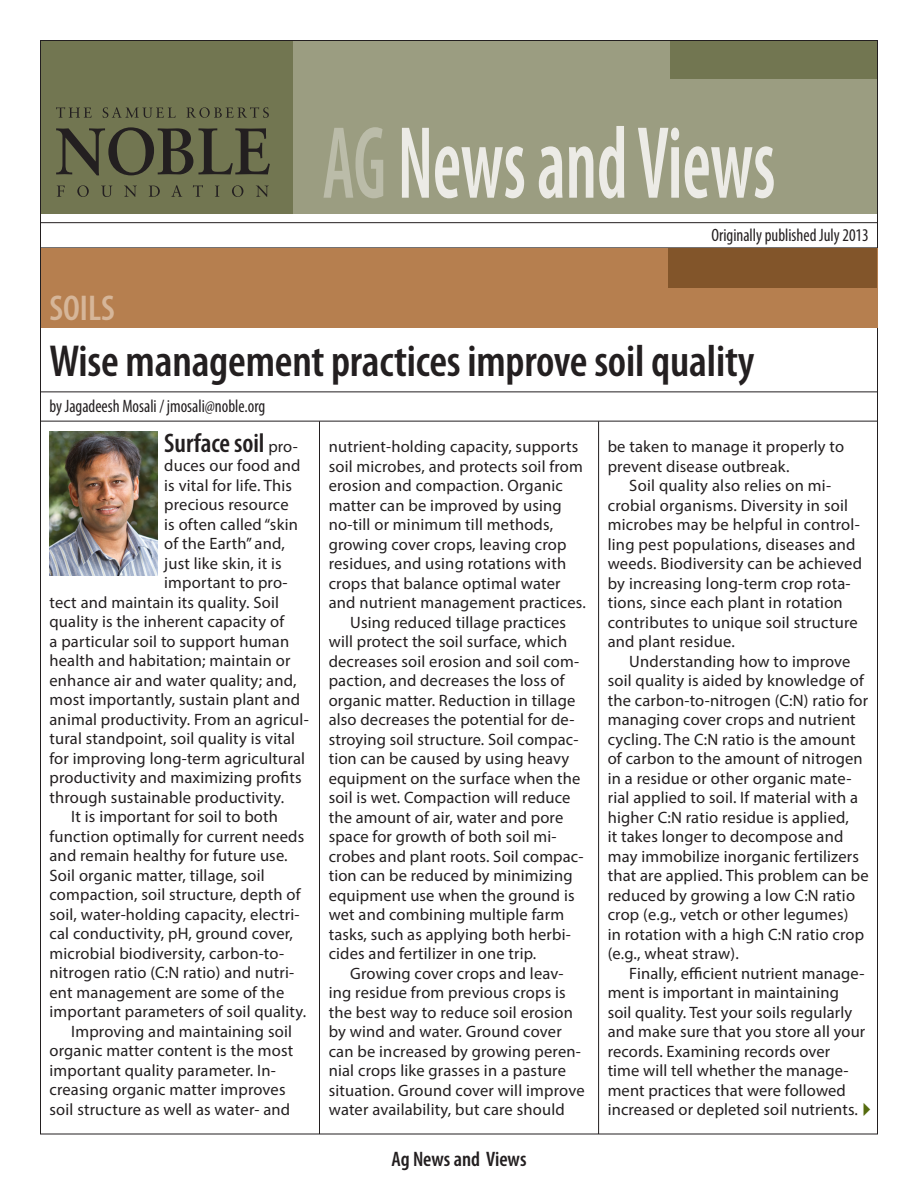
<style>
.page{position:relative;width:918px;height:1188px;background:#fff}
.page>*{position:absolute;margin:0;border:0;box-sizing:border-box;transform-origin:0 0}
.t1{font:600 condensed 103.65px "Myriad Pro";color:#ecebe6;scale:.69 1}
.t2{font:600 condensed 45px "Myriad Pro";letter-spacing:-.005em;color:#231f20}
.t3{font:600 condensed 36px "Myriad Pro";color:#d6b699}
.Body_Text-1st_Paragr{font:600 condensed 27px "Myriad Pro";letter-spacing:-.005em;color:#231f20}
.t4{font:600 condensed 21px "Myriad Pro";color:#231f20}
.BACKCOVERADDRESS{font:condensed 18px "Myriad Pro";color:#231f20;scale:.95 1}
.VOL_DATE{font:condensed 18px "Myriad Pro";color:#231f20;scale:.95 1}
.Body_Text{font:16.5px/19.5px "Myriad Pro";letter-spacing:.01em;color:#231f20}
.Body_Text-1st_Paragr-2{font:16.5px "Myriad Pro";letter-spacing:.01em;color:#231f20}
.s1{color:#bbbca9}
.s2{font-weight:400;font-stretch:normal;font-size:16.5px}
</style>
<div class="page">
<div style="left:293px;top:40px;width:585px;height:174px;background:#9b9d81"></div>
<div style="left:670px;top:40px;width:208px;height:40px;background:#727651"></div>
<div style="left:40px;top:40px;width:253px;height:174px;background:#727651"></div>
<hr style="left:40px;top:222px;width:838px;height:1px;background:#231f20">
<hr style="left:40px;top:421px;width:838px;height:1px;background:#231f20">
<svg style="left:56px;top:107px;width:36px;height:11px"></svg>
<svg style="left:103px;top:107px;width:73px;height:11px"></svg>
<svg style="left:186px;top:107px;width:83px;height:11px"></svg>
<svg style="left:56px;top:127px;width:214px;height:48px"></svg>
<svg style="left:57px;top:186px;width:8px;height:11px"></svg>
<svg style="left:77px;top:185px;width:12px;height:12px"></svg>
<svg style="left:102px;top:186px;width:10px;height:11px"></svg>
<svg style="left:124px;top:186px;width:12px;height:11px"></svg>
<svg style="left:149px;top:186px;width:11px;height:11px"></svg>
<svg style="left:171px;top:185px;width:11px;height:12px"></svg>
<svg style="left:193px;top:185px;width:10px;height:12px"></svg>
<svg style="left:215px;top:186px;width:4px;height:11px"></svg>
<svg style="left:232px;top:185px;width:11px;height:12px"></svg>
<svg style="left:256px;top:186px;width:12px;height:11px"></svg>
<hr style="left:40px;top:392px;width:838px;height:1px;background:#231f20">
<hr style="left:598px;top:421px;width:1px;height:713px;background:#231f20">
<hr style="left:319px;top:421px;width:1px;height:713px;background:#231f20">
<div style="left:41px;top:248px;width:836px;height:80px;background:#b67f4f"></div>
<div style="left:669px;top:248px;width:208px;height:40px;background:#82552a"></div>
<img style="left:50px;top:432px;width:108px;height:144px">
<p class="t3" style="left:50px;top:286px;width:67px">SOILS</p>
<h1 class="t1" style="left:322px;top:99px;width:658px"><span class="s1">AG</span> News and Views</h1>
<p class="VOL_DATE" style="left:711px;top:224px;width:167px">Originally published July 2013</p>
<p class="t2" style="left:50px;top:334px;width:707px">Wise management practices improve soil quality</p>
<p class="BACKCOVERADDRESS" style="left:50px;top:395px;width:229px">by Jagadeesh Mosali / jmosali@noble.org</p>
<p class="Body_Text-1st_Paragr" style="left:164px;top:426px;width:135px">Surface soil <span class="s2">pro-</span></p>
<p class="Body_Text-1st_Paragr-2" style="left:164px;top:456px;width:138px">duces our food and</p>
<p class="Body_Text-1st_Paragr-2" style="left:164px;top:475px;width:129px">is vital for life. This</p>
<p class="Body_Text-1st_Paragr-2" style="left:164px;top:495px;width:126px">precious resource</p>
<p class="Body_Text-1st_Paragr-2" style="left:164px;top:514px;width:135px">is often called “skin</p>
<p class="Body_Text-1st_Paragr-2" style="left:164px;top:534px;width:122px">of the Earth” and,</p>
<p class="Body_Text-1st_Paragr-2" style="left:164px;top:553px;width:119px">just like skin, it is</p>
<p class="Body_Text-1st_Paragr-2" style="left:164px;top:573px;width:125px">important to pro-</p>
<p class="Body_Text-1st_Paragr-2" style="left:50px;top:592px;width:231px">tect and maintain its quality. Soil</p>
<p class="Body_Text-1st_Paragr-2" style="left:50px;top:612px;width:236px">quality is the inherent capacity of</p>
<p class="Body_Text-1st_Paragr-2" style="left:50px;top:631px;width:241px">a particular soil to support human</p>
<p class="Body_Text-1st_Paragr-2" style="left:50px;top:651px;width:243px">health and habitation; maintain or</p>
<p class="Body_Text-1st_Paragr-2" style="left:50px;top:670px;width:249px">enhance air and water quality; and,</p>
<p class="Body_Text-1st_Paragr-2" style="left:50px;top:690px;width:252px">most importantly, sustain plant and</p>
<p class="Body_Text-1st_Paragr-2" style="left:50px;top:709px;width:261px">animal productivity. From an agricul-</p>
<p class="Body_Text-1st_Paragr-2" style="left:50px;top:729px;width:247px">tural standpoint, soil quality is vital</p>
<p class="Body_Text-1st_Paragr-2" style="left:50px;top:748px;width:257px">for improving long-term agricultural</p>
<p class="Body_Text-1st_Paragr-2" style="left:50px;top:768px;width:254px">productivity and maximizing profits</p>
<p class="Body_Text-1st_Paragr-2" style="left:50px;top:787px;width:236px">through sustainable productivity.</p>
<p class="Body_Text" style="left:50px;top:807px;width:258px;text-indent:22px">It is important for soil to both function optimally for current needs and remain healthy for future use.<br>Soil organic matter, tillage, soil compaction, soil structure, depth of soil, water-holding capacity, electri&shy;cal conductivity, pH, ground cover, microbial biodiversity, carbon-to&shy;nitrogen ratio (C:N ratio) and nutri&shy;ent management are some of the important parameters of soil quality.</p>
<p class="Body_Text" style="left:50px;top:1021px;width:245px;text-indent:22px">Improving and maintaining soil organic matter content is the most important quality parameter. In&shy;creasing organic matter improves soil structure as well as water- and</p>
<p class="Body_Text" style="left:329px;top:437px;width:259px">nutrient-holding capacity, supports soil microbes, and protects soil from erosion and compaction. Organic matter can be improved by using no-till or minimum till methods, growing cover crops, leaving crop residues, and using rotations with crops that balance optimal water and nutrient management practices.</p>
<p class="Body_Text" style="left:329px;top:612px;width:256px;text-indent:22px">Using reduced tillage practices will protect the soil surface, which decreases soil erosion and soil com&shy;paction, and decreases the loss of organic matter. Reduction in tillage also decreases the potential for de&shy;stroying soil structure. Soil compac&shy;tion can be caused by using heavy equipment on the surface when the soil is wet. Compaction will reduce the amount of air, water and pore space for growth of both soil mi&shy;crobes and plant roots. Soil compac&shy;tion can be reduced by minimizing equipment use when the ground is wet and combining multiple farm tasks, such as applying both herbi&shy;cides and fertilizer in one trip.</p>
<p class="Body_Text" style="left:329px;top:963px;width:257px;text-indent:22px">Growing cover crops and leav&shy;ing residue from previous crops is the best way to reduce soil erosion by wind and water. Ground cover can be increased by growing peren&shy;nial crops like grasses in a pasture situation. Ground cover will improve water availability, but care should</p>
<p class="t4" style="left:391px;top:1146px;width:137px">Ag News and Views</p>
<p class="Body_Text" style="left:608px;top:437px;width:238px">be taken to manage it properly to prevent disease outbreak.</p>
<p class="Body_Text" style="left:608px;top:476px;width:256px;text-indent:22px">Soil quality also relies on mi&shy;crobial organisms. Diversity in soil microbes may be helpful in control&shy;ling pest populations, diseases and weeds. Biodiversity can be achieved by increasing long-term crop rota&shy;tions, since each plant in rotation contributes to unique soil structure and plant residue.</p>
<p class="Body_Text" style="left:608px;top:651px;width:262px;text-indent:22px">Understanding how to improve soil quality is aided by knowledge of the carbon-to-nitrogen (C:N) ratio for managing cover crops and nutrient cycling. The C:N ratio is the amount of carbon to the amount of nitrogen in a residue or other organic mate&shy;rial applied to soil. If material with a higher C:N ratio residue is applied,<br>it takes longer to decompose and may immobilize inorganic fertilizers that are applied. This problem can be reduced by growing a low C:N ratio crop (e.g., vetch or other legumes)<br>in rotation with a high C:N ratio crop (e.g., wheat straw).</p>
<p class="Body_Text" style="left:608px;top:963px;width:259px;text-indent:22px">Finally, efficient nutrient manage&shy;ment is important in maintaining soil quality. Test your soils regularly and make sure that you store all your records. Examining records over time will tell whether the manage&shy;ment practices that were followed increased or depleted soil nutrients.</p>
</div>
